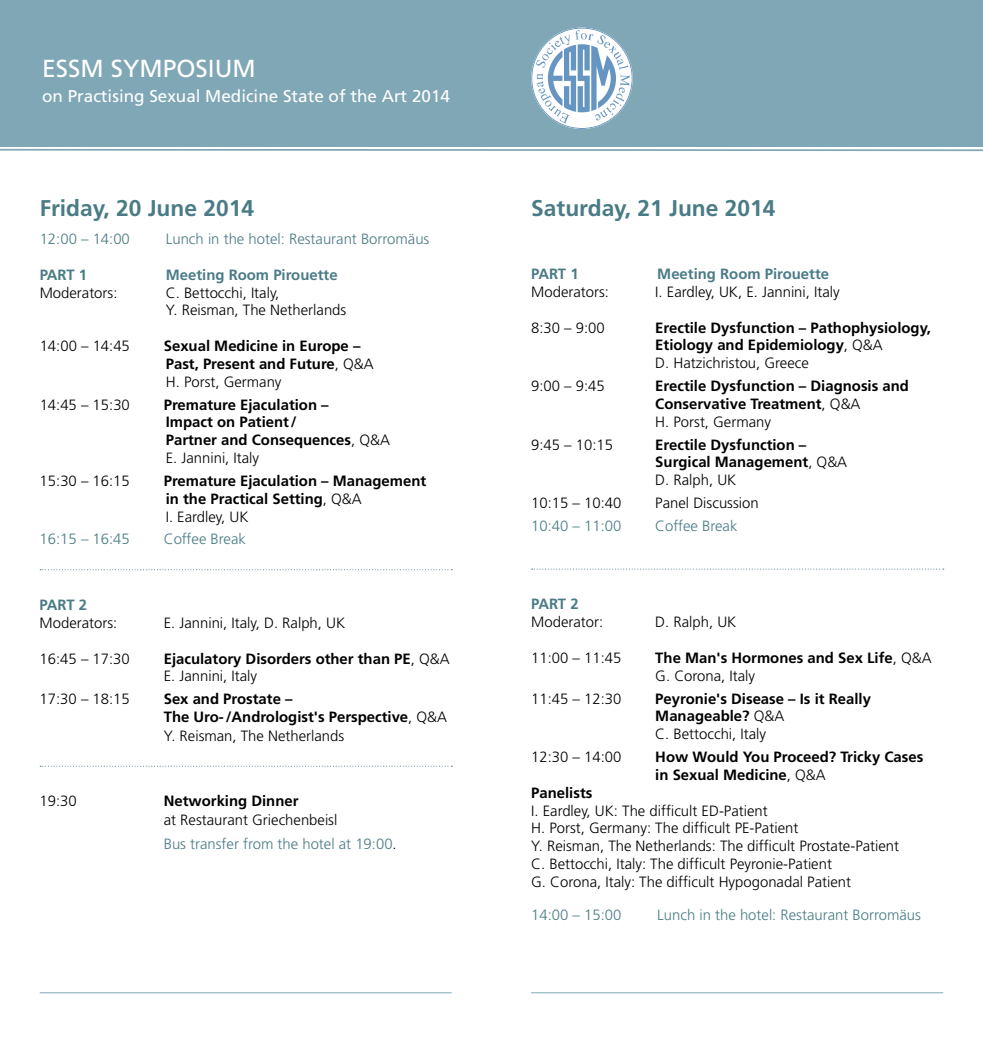
<style>
.page{position:relative;width:983px;height:1042px;background:#fff}
.page>*{position:absolute;margin:0;border:0;box-sizing:border-box;transform-origin:0 0}
.t1{font:24.68px "Frutiger";color:#fff}
.t2{font:700 22.75px "Frutiger";color:#4a7b86}
.t3{font:16.97px "Frutiger";color:#fff}
.t4{font:700 14.88px/17.8px "Frutiger";color:#000}
.t5{font:300 14.88px/17.8px "Frutiger";color:#000}
.t6{font:300 14.88px/23.8px "Frutiger";color:#4a7b86}
.t7{font:700 14.88px "Frutiger";color:#4a7b86}
.s1{font-weight:300}
.s2{color:#000}
</style>
<div class="page">
<hr style="left:0;top:149px;width:982px;height:2px;background:#80a7b5">
<div style="left:0;top:0;width:982px;height:146px;background:#80a7b5"></div>
<svg style="left:531px;top:28px;width:101px;height:101px"></svg>
<svg style="left:40px;top:569px;width:412px;height:1px"></svg>
<svg style="left:40px;top:766px;width:412px;height:1px"></svg>
<svg style="left:531px;top:569px;width:412px;height:1px"></svg>
<hr style="left:40px;top:992px;width:411px;height:1px;background:#80a7b5">
<hr style="left:531px;top:992px;width:412px;height:1px;background:#80a7b5">
<h1 class="t1" style="left:42px;top:54px;width:211px">ESSM Sym posium</h1>
<p class="t3" style="left:42px;top:86px;width:409px">on Practising Sexual Medicine State of the Art 2014</p>
<h2 class="t2" style="left:40px;top:195px;width:216px">Friday, 20 June 2014</h2>
<p class="t6" style="left:40px;top:227px;width:92px">12:00 – 14:00</p>
<p class="t6" style="left:166px;top:227px;width:265px">Lunch in the hotel: Restaurant Borromäus</p>
<p class="t7" style="left:40px;top:266px;width:49px">PART 1</p>
<p class="t7" style="left:166px;top:266px;width:173px">Meeting Room Pirouette</p>
<p class="t5" style="left:40px;top:284px;width:79px">Moderators:</p>
<p class="t5" style="left:166px;top:284px;width:182px">C. Bettocchi, Italy,<br>Y. Reisman, The Netherlands</p>
<p class="t5" style="left:40px;top:337px;width:92px">14:00 – 14:45</p>
<p class="t4" style="left:164px;top:337px;width:211px">Sexual Medicine in Europe –<br>Past, Present and Future<span class="s1">, Q&amp;A<br>H. Porst, Germany</span></p>
<p class="t5" style="left:40px;top:396px;width:92px">14:45 – 15:30</p>
<p class="t4" style="left:164px;top:395px;width:227px">Premature Ejaculation –<br>Impact on Patient/<br>Partner and Consequences<span class="s1">, Q&amp;A<br>E. Jannini, Italy</span></p>
<p class="t5" style="left:40px;top:472px;width:92px">15:30 – 16:15</p>
<p class="t4" style="left:164px;top:472px;width:264px">Premature Ejaculation – Management in the Practical Setting<span class="s1">, Q&amp;A<br>I. Eardley, UK</span></p>
<p class="t6" style="left:40px;top:528px;width:92px">16:15 – 16:45</p>
<p class="t6" style="left:164px;top:528px;width:84px">Coffee Break</p>
<p class="t7" style="left:40px;top:596px;width:49px">PART 2</p>
<p class="t5" style="left:40px;top:614px;width:79px">Moderators:</p>
<p class="t5" style="left:164px;top:614px;width:183px">E. Jannini, Italy, D. Ralph, UK</p>
<p class="t5" style="left:40px;top:650px;width:92px">16:45 – 17:30</p>
<p class="t4" style="left:164px;top:649px;width:287px">Ejaculatory Disorders other than PE<span class="s1">, Q&amp;A<br>E. Jannini, Italy</span></p>
<p class="t5" style="left:40px;top:690px;width:92px">17:30 – 18:15</p>
<p class="t4" style="left:164px;top:690px;width:285px;line-height:18.4px">Sex and Prostate –<br>The Uro-/Andrologist's Perspective<span class="s1">, Q&amp;A<br>Y. Reisman, The Netherlands</span></p>
<p class="t5" style="left:40px;top:792px;width:39px">19:30</p>
<p class="t4" style="left:164px;top:792px;width:136px">Networking Dinner</p>
<p class="t6" style="left:164px;top:808px;width:234px"><span class="s2">at Restaurant Griechenbeisl<br></span>Bus transfer from the hotel at 19:00<span class="s2">.</span></p>
<h2 class="t2" style="left:531px;top:194px;width:246px">Saturday, 21 June 2014</h2>
<p class="t7" style="left:531px;top:265px;width:49px">PART 1</p>
<p class="t7" style="left:657px;top:265px;width:173px">Meeting Room Pirouette</p>
<p class="t5" style="left:531px;top:283px;width:79px">Moderators:</p>
<p class="t5" style="left:655px;top:283px;width:186px">I. Eardley, UK, E. Jannini, Italy</p>
<p class="t5" style="left:531px;top:319px;width:75px">8:30 – 9:00</p>
<p class="t4" style="left:655px;top:318px;width:277px">Erectile Dysfunction – Pathophysiology,<br>Etiology and Epidemiology<span class="s1">, Q&amp;A<br>D. Hatzichristou, Greece</span></p>
<p class="t5" style="left:531px;top:377px;width:75px">9:00 – 9:45</p>
<p class="t4" style="left:655px;top:377px;width:255px">Erectile Dysfunction – Diagnosis and<br>Conservative Treatment<span class="s1">, Q&amp;A<br>H. Porst, Germany</span></p>
<p class="t5" style="left:531px;top:436px;width:83px">9:45 – 10:15</p>
<p class="t4" style="left:655px;top:435px;width:193px">Erectile Dysfunction –<br>Surgical Management<span class="s1">, Q&amp;A<br>D. Ralph, UK</span></p>
<p class="t5" style="left:531px;top:494px;width:92px">10:15 – 10:40</p>
<p class="t5" style="left:655px;top:494px;width:105px">Panel Discussion</p>
<p class="t6" style="left:531px;top:514px;width:92px">10:40 – 11:00</p>
<p class="t6" style="left:655px;top:514px;width:84px">Coffee Break</p>
<p class="t7" style="left:531px;top:595px;width:49px">PART 2</p>
<p class="t5" style="left:531px;top:613px;width:73px">Moderator:</p>
<p class="t5" style="left:655px;top:613px;width:83px">D. Ralph, UK</p>
<p class="t5" style="left:531px;top:649px;width:92px">11:00 – 11:45</p>
<p class="t4" style="left:655px;top:649px;width:278px">The Man's Hormones and Sex Life<span class="s1">, Q&amp;A<br>G. Corona, Italy</span></p>
<p class="t5" style="left:531px;top:690px;width:92px">11:45 – 12:30</p>
<p class="t4" style="left:655px;top:689px;width:217px">Peyronie's Disease – Is it Really<br>Manageable? <span class="s1">Q&amp;A<br>C. Bettocchi, Italy</span></p>
<p class="t5" style="left:531px;top:748px;width:92px">12:30 – 14:00</p>
<p class="t4" style="left:655px;top:748px;width:269px">How Would You Proceed? Tricky Cases in Sexual Medicine<span class="s1">, Q&amp;A</span></p>
<p class="t4" style="left:531px;top:784px;width:63px">Panelists</p>
<p class="t5" style="left:531px;top:802px;width:369px">I. Eardley, UK: The difficult ED-Patient<br>H. Porst, Germany: The difficult PE-Patient<br>Y. Reisman, The Netherlands: The difficult Prostate-Patient C. Bettocchi, Italy: The difficult Peyronie-Patient<br>G. Corona, Italy: The difficult Hypogonadal Patient</p>
<p class="t6" style="left:531px;top:903px;width:92px">14:00 – 15:00</p>
<p class="t6" style="left:657px;top:903px;width:265px">Lunch in the hotel: Restaurant Borromäus</p>
</div>
